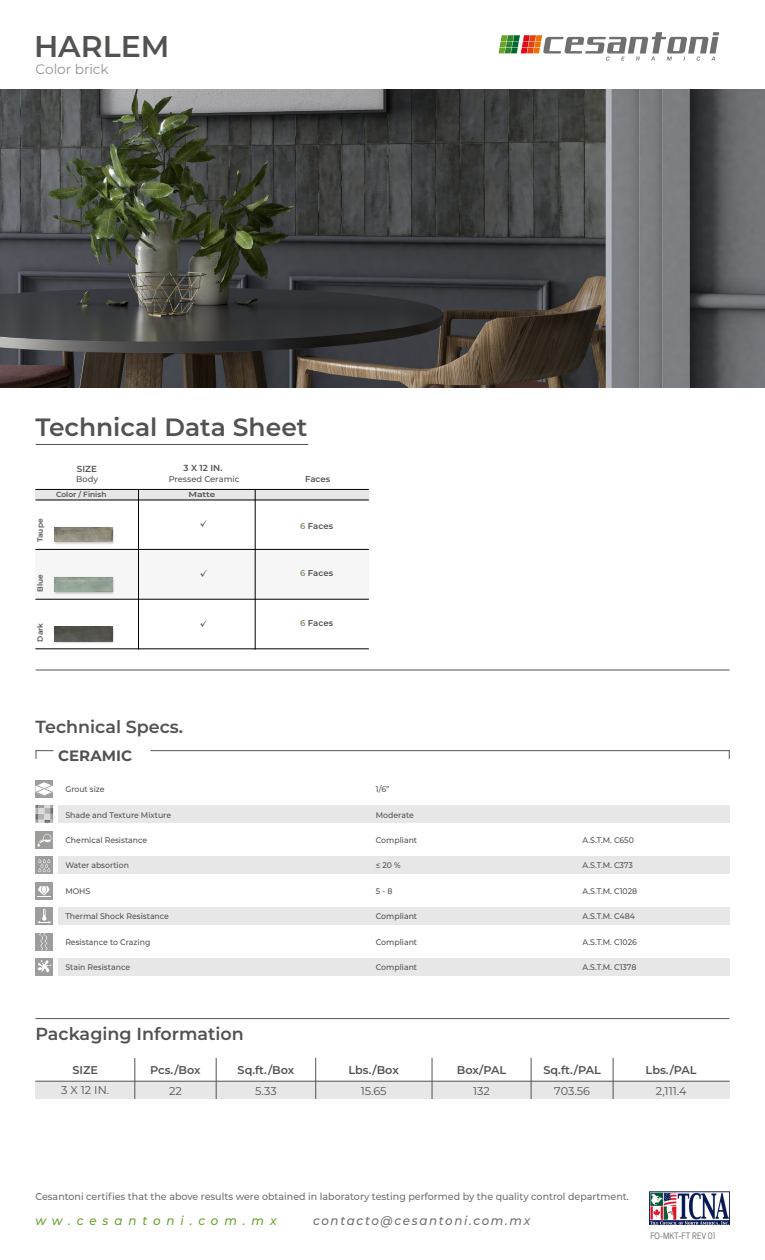
<style>
.page{position:relative;width:765px;height:1260px;background:#fff}
.page>*{position:absolute;margin:0;border:0;box-sizing:border-box;transform-origin:0 0}
.t1{font:600 30px "Montserrat";color:#525251}
.t2{font:600 25px "Montserrat";color:#525251}
.t3{font:600 17.5px "Montserrat";color:#525251}
.t4{font:700 15px "Montserrat";color:#525251}
.t5{font:13.75px "Montserrat";letter-spacing:-.01em;color:#949494}
.t6{font:italic 500 12.5px "Montserrat";letter-spacing:.14em;color:#71706f;scale:.95 1}
.t7{font:italic 500 12.5px "Montserrat";letter-spacing:.5em;color:#69a42f;scale:.95 1}
.t8{font:600 11.25px "Montserrat";color:#525251}
.t9{font:11.25px "Montserrat";color:#525251}
.t10{font:600 11.25px "Ivy Presto Headline";color:#525251}
.t11{font:500 10px "Montserrat";color:#706f6f;scale:.95 1}
.t12{font:300 8.75px "Antenna Cond";color:#706f6f}
.t13{font:600 8.75px "Montserrat";color:#525251}
.t14{font:600 8.5px "Montserrat";letter-spacing:-.005em;color:#525251}
.t15{font:500 8.38px "Montserrat";color:#525251}
.t16{font:500 8.12px "Montserrat";color:#525251;scale:.95 1}
.t17{font:600 7.5px "Montserrat";color:#525251}
.t18{font:600 7.5px "Montserrat";color:#525251;scale:1.21 1}
.s1{color:#7d9373}
</style>
<div class="page">
<img style="left:649px;top:1191px;width:81px;height:34px">
<div style="left:58px;top:857px;width:672px;height:17px;background:#e7e7e7"></div>
<div style="left:58px;top:805px;width:672px;height:18px;background:#e7e7e7"></div>
<div style="left:58px;top:907px;width:672px;height:18px;background:#e7e7e7"></div>
<div style="left:58px;top:958px;width:672px;height:18px;background:#e7e7e7"></div>
<div style="left:35px;top:857px;width:18px;height:17px;background:#9d9d9c"></div>
<svg style="left:38px;top:859px;width:12px;height:13px"></svg>
<div style="left:35px;top:831px;width:18px;height:18px;background:#9d9d9c"></div>
<svg style="left:37px;top:834px;width:15px;height:13px"></svg>
<div style="left:35px;top:882px;width:18px;height:18px;background:#9d9d9c"></div>
<svg style="left:37px;top:886px;width:14px;height:11px"></svg>
<div style="left:35px;top:780px;width:18px;height:18px;background:#9d9d9c"></div>
<svg style="left:35px;top:782px;width:18px;height:14px"></svg>
<div style="left:35px;top:1081px;width:695px;height:18px;background:#e7e7e7"></div>
<div style="left:35px;top:907px;width:18px;height:18px;background:#9d9d9c"></div>
<svg style="left:37px;top:909px;width:14px;height:14px"></svg>
<div style="left:35px;top:958px;width:18px;height:18px;background:#9d9d9c"></div>
<svg style="left:37px;top:960px;width:15px;height:13px"></svg>
<svg style="left:35px;top:805px;width:18px;height:18px"></svg>
<svg style="left:499px;top:32px;width:220px;height:29px"></svg>
<hr style="left:35px;top:1081px;width:695px;height:1px;background:#525251">
<svg style="left:36px;top:750px;width:17px;height:9px"></svg>
<hr style="left:150px;top:750px;width:580px;height:1px;background:#525251">
<hr style="left:135px;top:1058px;width:1px;height:41px;background:#525251">
<hr style="left:216px;top:1058px;width:1px;height:41px;background:#525251">
<hr style="left:316px;top:1058px;width:1px;height:41px;background:#525251">
<hr style="left:432px;top:1058px;width:1px;height:41px;background:#525251">
<hr style="left:531px;top:1058px;width:1px;height:41px;background:#525251">
<hr style="left:613px;top:1058px;width:1px;height:41px;background:#525251">
<div style="left:35px;top:933px;width:18px;height:17px;background:#9d9d9c"></div>
<svg style="left:39px;top:933px;width:9px;height:17px"></svg>
<div style="left:35px;top:549px;width:334px;height:50px;background:#f6f6f6"></div>
<div style="left:35px;top:490px;width:334px;height:10px;background:#e7e7e7"></div>
<hr style="left:35px;top:489px;width:334px;height:1px;background:#000">
<hr style="left:35px;top:500px;width:334px;height:1px;background:#000">
<hr style="left:35px;top:649px;width:334px;height:1px;background:#000">
<hr style="left:35px;top:549px;width:334px;height:1px;background:#000">
<hr style="left:35px;top:599px;width:334px;height:1px;background:#000">
<hr style="left:138px;top:489px;width:1px;height:161px;background:#000">
<hr style="left:255px;top:489px;width:1px;height:161px;background:#000">
<img style="left:0;top:90px;width:765px;height:298px">
<hr style="left:36px;top:444px;width:272px;height:1px;background:#525251">
<div style="left:53px;top:526px;width:62px;height:18px;background:#000;opacity:.25"></div>
<img style="left:54px;top:527px;width:58px;height:15px">
<div style="left:53px;top:626px;width:62px;height:18px;background:#000;opacity:.25"></div>
<img style="left:54px;top:627px;width:58px;height:15px">
<div style="left:53px;top:576px;width:62px;height:19px;background:#000;opacity:.25"></div>
<img style="left:54px;top:577px;width:58px;height:15px">
<hr style="left:35px;top:1018px;width:695px;height:1px;background:#525251">
<hr style="left:36px;top:670px;width:694px;height:1px;background:#525251">
<h1 class="t1" style="left:34px;top:25px;width:137px">HARLEM</h1>
<h3 class="t5" style="left:35px;top:60px;width:75px">Color brick</h3>
<h2 class="t2" style="left:35px;top:409px;width:274px">Technical Data Sheet</h2>
<p class="t17" style="left:35px;top:542px;width:25px;rotate:-90deg">Taupe</p>
<p class="t17" style="left:35px;top:592px;width:19px;rotate:-90deg">Blue</p>
<p class="t17" style="left:35px;top:642px;width:20px;rotate:-90deg">Dark</p>
<p class="t13" style="left:77px;top:462px;width:22px">SIZE</p>
<p class="t13" style="left:184px;top:462px;width:41px">3 X 12 IN.</p>
<p class="t17" style="left:56px;top:489px;width:52px">Color / Finish</p>
<p class="t18" style="left:188px;top:489px;width:24px">Matte</p>
<p class="t15" style="left:76px;top:473px;width:23px">Body</p>
<p class="t15" style="left:169px;top:473px;width:72px">Pressed Ceramic</p>
<h3 class="t10" style="left:199px;top:516px;width:10px">✓</h3>
<h3 class="t10" style="left:199px;top:566px;width:10px">✓</h3>
<h3 class="t10" style="left:199px;top:616px;width:10px">✓</h3>
<h3 class="t3" style="left:36px;top:714px;width:149px">Technical Specs.</h3>
<h3 class="t4" style="left:58px;top:744px;width:75px">CERAMIC</h3>
<p class="t16" style="left:65px;top:784px;width:43px">Grout size</p>
<p class="t16" style="left:65px;top:809px;width:113px">Shade and Texture Mixture</p>
<p class="t16" style="left:65px;top:834px;width:88px">Chemical Resistance</p>
<p class="t16" style="left:65px;top:860px;width:69px">Water absortion</p>
<p class="t16" style="left:65px;top:885px;width:28px">MOHS</p>
<p class="t16" style="left:65px;top:911px;width:111px">Thermal Shock Resistance</p>
<p class="t16" style="left:65px;top:936px;width:91px">Resistance to Crazing</p>
<p class="t16" style="left:65px;top:961px;width:70px">Stain Resistance</p>
<h3 class="t3" style="left:35px;top:1021px;width:210px">Packaging Information</h3>
<p class="t14" style="left:305px;top:473px;width:27px">Faces</p>
<p class="t14" style="left:300px;top:520px;width:34px"><span class="s1">6</span> Faces</p>
<p class="t14" style="left:300px;top:567px;width:34px"><span class="s1">6</span> Faces</p>
<p class="t14" style="left:300px;top:616px;width:34px"><span class="s1">6</span> Faces</p>
<p class="t16" style="left:376px;top:784px;width:16px">1/6”</p>
<p class="t16" style="left:376px;top:809px;width:41px">Moderate</p>
<p class="t16" style="left:376px;top:834px;width:45px">Compliant</p>
<p class="t16" style="left:376px;top:860px;width:28px">≤ 20 %</p>
<p class="t16" style="left:376px;top:885px;width:19px">5 - 8</p>
<p class="t16" style="left:376px;top:911px;width:45px">Compliant</p>
<p class="t16" style="left:376px;top:936px;width:45px">Compliant</p>
<p class="t16" style="left:376px;top:961px;width:45px">Compliant</p>
<p class="t16" style="left:582px;top:834px;width:56px">A.S.T.M. C650</p>
<p class="t16" style="left:582px;top:860px;width:55px">A.S.T.M. C373</p>
<p class="t16" style="left:582px;top:885px;width:59px">A.S.T.M. C1028</p>
<p class="t16" style="left:582px;top:911px;width:57px">A.S.T.M. C484</p>
<p class="t16" style="left:582px;top:936px;width:59px">A.S.T.M. C1026</p>
<p class="t16" style="left:582px;top:961px;width:58px">A.S.T.M. C1378</p>
<h3 class="t8" style="left:72px;top:1062px;width:27px">SIZE</h3>
<h3 class="t8" style="left:150px;top:1062px;width:52px">Pcs./Box</h3>
<h3 class="t8" style="left:238px;top:1062px;width:58px">Sq.ft./Box</h3>
<h3 class="t8" style="left:348px;top:1062px;width:52px">Lbs./Box</h3>
<h3 class="t8" style="left:457px;top:1062px;width:51px">Box/PAL</h3>
<h3 class="t8" style="left:543px;top:1062px;width:59px">Sq.ft./PAL</h3>
<h3 class="t8" style="left:646px;top:1062px;width:53px">Lbs./PAL</h3>
<h3 class="t9" style="left:61px;top:1083px;width:49px">3 X 12 IN.</h3>
<h3 class="t9" style="left:169px;top:1083px;width:14px">22</h3>
<h3 class="t9" style="left:255px;top:1083px;width:23px">5.33</h3>
<h3 class="t9" style="left:361px;top:1083px;width:27px">15.65</h3>
<h3 class="t9" style="left:473px;top:1083px;width:18px">132</h3>
<h3 class="t9" style="left:554px;top:1083px;width:37px">703.56</h3>
<h3 class="t9" style="left:656px;top:1083px;width:32px">2,111.4</h3>
<p class="t11" style="left:35px;top:1189px;width:626px">Cesantoni certifies that the above results were obtained in laboratory testing performed by the quality control department.</p>
<h3 class="t7" style="left:35px;top:1211px;width:255px">ww.cesantoni.com.mx</h3>
<h3 class="t6" style="left:313px;top:1211px;width:230px">contacto@cesantoni.com.mx</h3>
<p class="t12" style="left:650px;top:1231px;width:67px">FO-MKT-FT REV 01</p>
</div>
